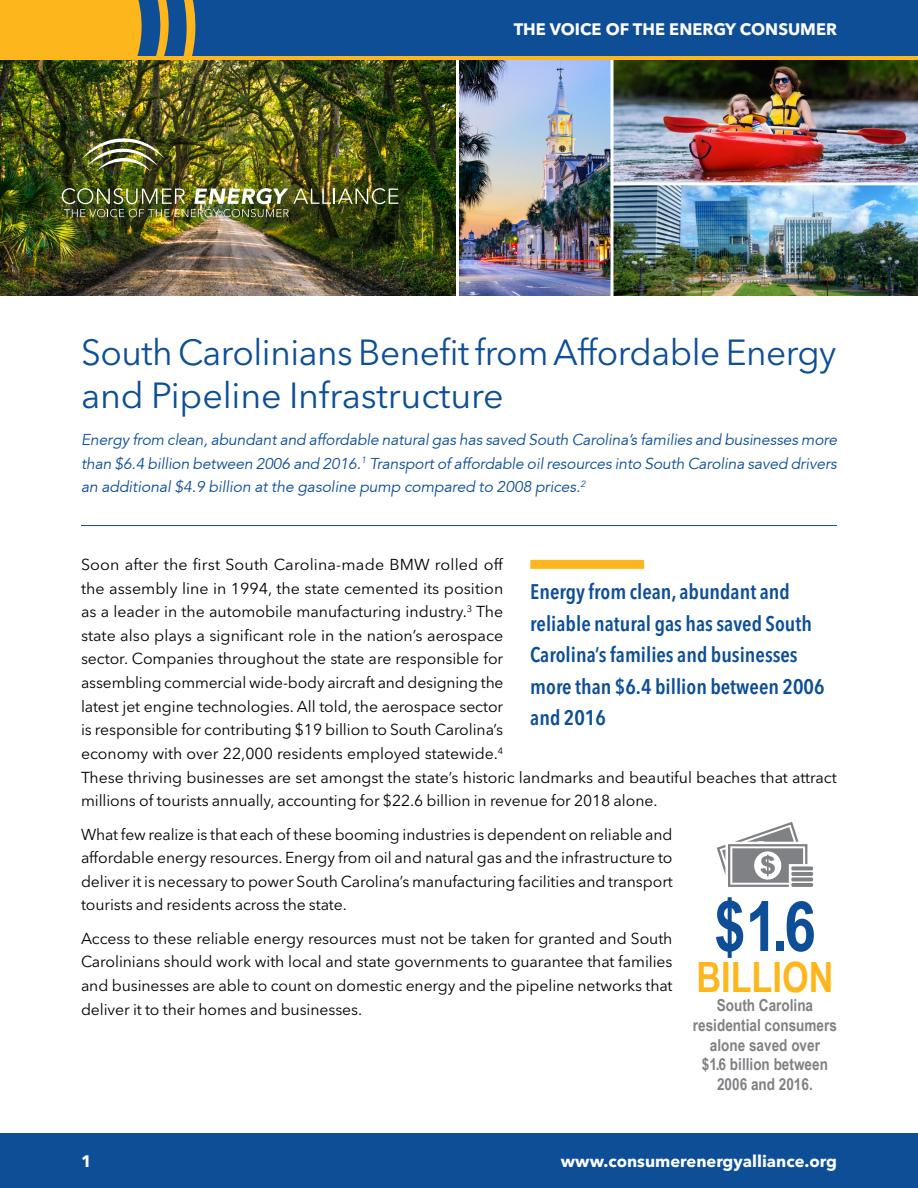
<style>
.page{position:relative;width:918px;height:1188px;background:#fff}
.page>*{position:absolute;margin:0;border:0;box-sizing:border-box;transform-origin:0 0}
.t1{font:700 69.45px "Arial Narrow";color:#0d4e96}
.t2{font:700 41.7px "Arial Narrow";color:#fdb71d}
.t3{font:36px/43.2px "Avenir Next LT Pro";letter-spacing:-.015em;color:#0d4e96}
.t4{font:600 condensed 21px/31.5px "Avenir Next LT Pro";color:#0d4e96}
.t5{font:700 16.5px/19.8px "Arial Narrow";color:#808184;text-align:center}
.t6{font:700 16.5px "Avenir Next LT Pro";color:#fff}
.t7{font:15.75px/23.5px "Avenir Next LT Pro";letter-spacing:-.005em;color:#000;text-align:justify}
.t8{font:italic 15.75px/23.7px "Avenir 45";letter-spacing:-.005em;color:#0d4e96;text-align:justify}
</style>
<div class="page">
<div style="left:0;top:1133px;width:918px;height:55px;background:#0d4e96"></div>
<img style="left:0;top:60px;width:918px;height:236px">
<img style="left:62px;top:188px;width:337px;height:29px">
<img style="left:82px;top:138px;width:83px;height:33px">
<svg style="left:610px;top:60px;width:4px;height:236px"></svg>
<hr style="left:456px;top:58px;width:3px;height:238px;background:#fff">
<hr style="left:613px;top:182px;width:305px;height:3px;background:#fff">
<div style="left:3px;top:0;width:915px;height:58px;background:#0d4e96"></div>
<div style="left:0;top:0;width:142px;height:56px;background:#fdb71d"></div>
<svg style="left:156px;top:0;width:13px;height:56px"></svg>
<svg style="left:183px;top:0;width:13px;height:56px"></svg>
<hr style="left:0;top:56px;width:918px;height:4px;background:#fdb71d">
<hr style="left:81px;top:525px;width:756px;height:1px;background:#0d4e96">
<div style="left:530px;top:560px;width:114px;height:9px;background:#fdb71d"></div>
<svg style="left:717px;top:822px;width:97px;height:65px"></svg>
<p class="t6" style="left:514px;top:19px;width:325px">THE VOICE OF THE ENERGY CONSUMER</p>
<h3 class="t3" style="left:81px;top:331px;width:757px">South Carolinians Benefit from Affordable Energy and Pipeline Infrastructure</h3>
<p class="t8" style="left:81px;top:428px;width:758px">Energy from clean, abundant and affordable natural gas has saved South Carolina’s families and businesses more than $6.4 billion between 2006 and 2016.<sup>1</sup> Transport of affordable oil resources into South Carolina saved drivers an additional $4.9 billion at the gasoline pump compared to 2008 prices.<sup>2</sup></p>
<p class="t7" style="left:81px;top:553px;width:757px;text-align:left">Soon after the first South Carolina-made BMW rolled off<br>the assembly line in 1994, the state cemented its position<br>as a leader in the automobile manufacturing industry.<sup>3</sup> The<br>state also plays a significant role in the nation’s aerospace<br>sector. Companies throughout the state are responsible for<br>assembling commercial wide-body aircraft and designing the<br>latest jet engine technologies. All told, the aerospace sector<br>is responsible for contributing $19 billion to South Carolina’s<br>economy with over 22,000 residents employed statewide.<sup>4<br></sup>These thriving businesses are set amongst the state’s historic landmarks and beautiful beaches that attract millions of tourists annually, accounting for $22.6 billion in revenue for 2018 alone.</p>
<p class="t7" style="left:81px;top:822px;width:593px">What few realize is that each of these booming industries is dependent on reliable and affordable energy resources. Energy from oil and natural gas and the infrastructure to deliver it is necessary to power South Carolina’s manufacturing facilities and transport tourists and residents across the state.</p>
<p class="t7" style="left:81px;top:926px;width:593px">Access to these reliable energy resources must not be taken for granted and South Carolinians should work with local and state governments to guarantee that families and businesses are able to count on domestic energy and the pipeline networks that deliver it to their homes and businesses.</p>
<h3 class="t4" style="left:530px;top:576px;width:296px">Energy from clean, abundant and reliable natural gas has saved South<br>Carolina’s families and businesses more than $6.4 billion between 2006 and 2016</h3>
<h1 class="t1" style="left:714px;top:874px;width:103px">$1.6</h1>
<h2 class="t2" style="left:697px;top:945px;width:138px">BILLION</h2>
<p class="t5" style="left:693px;top:994px;width:146px">South Carolina residential consumers alone saved over<br>$1.6 billion between<br>2006 and 2016.</p>
<p class="t6" style="left:81px;top:1151px;width:12px">1</p>
<p class="t6" style="left:561px;top:1151px;width:278px">www.consumerenergyalliance.org</p>
</div>
